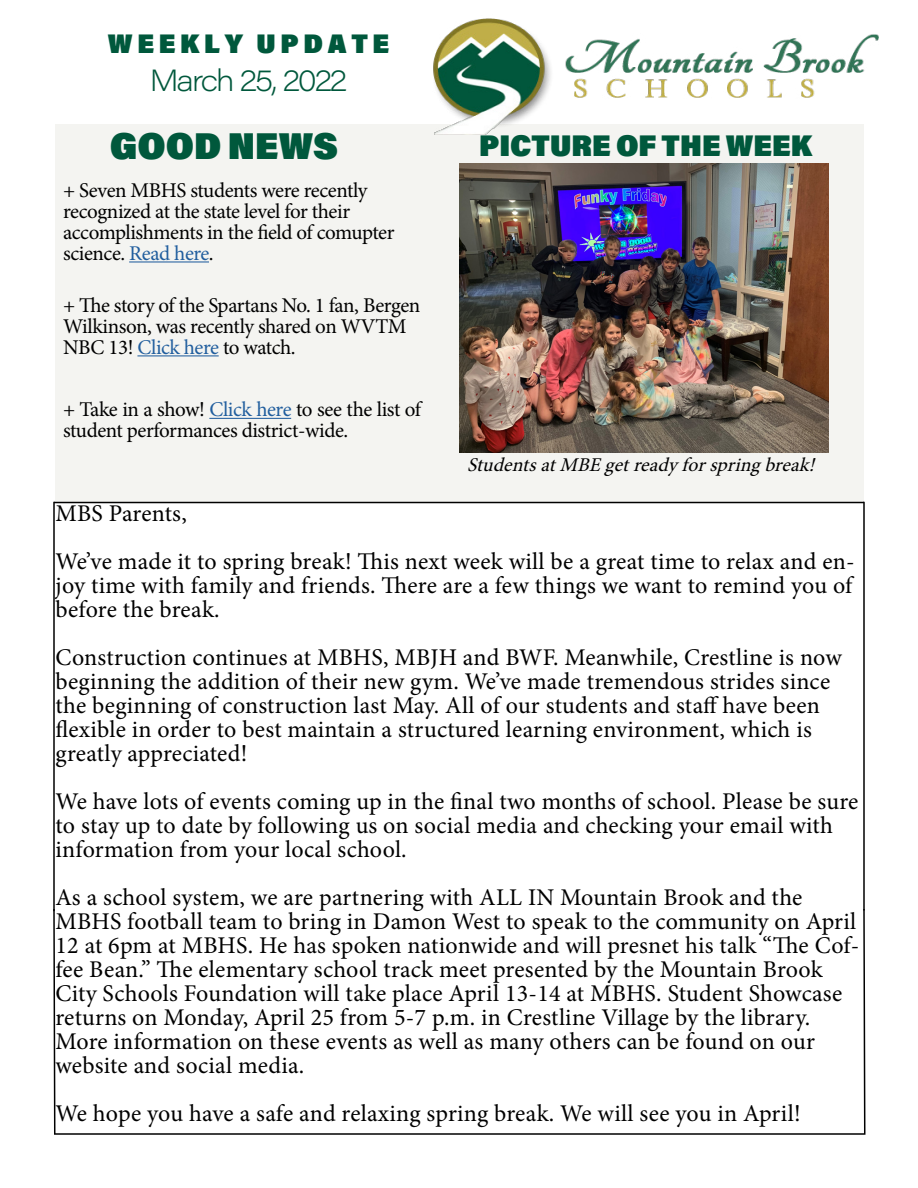
<style>
.page{position:relative;width:918px;height:1188px;background:#fff}
.page>*{position:absolute;margin:0;border:0;box-sizing:border-box;transform-origin:0 0}
.t1{font:900 37.5px "Acumin Pro Semi Cond";color:#00583c}
.t2{font:900 30px "Acumin Pro Semi Cond";color:#00583c}
.t3{font:200 30px "Acumin Pro Wide";letter-spacing:-.07em;color:#00583c}
.t4{font:900 27px "Acumin Pro Semi Cond";color:#00583c}
.t5{font:24px/24px "Minion Pro";letter-spacing:.01em;color:#000}
.t6{font:21px/21px "Minion Pro";letter-spacing:-.02em;color:#000}
.t7{font:italic 19.5px "Minion Pro";color:#000}
.s1{color:#215e9e}
</style>
<div class="page">
<div style="left:56px;top:124px;width:808px;height:379px;background:#f4f4f1"></div>
<img style="left:433px;top:18px;width:445px;height:117px">
<hr style="left:129px;top:261px;width:80px;height:2px;background:#215e9e">
<hr style="left:209px;top:418px;width:82px;height:1px;background:#215e9e">
<hr style="left:137px;top:355px;width:82px;height:1px;background:#215e9e">
<hr style="left:54px;top:502px;width:810px;height:1px;background:#000">
<svg style="left:53px;top:911px;width:3px;height:222px"></svg>
<svg style="left:863px;top:910px;width:3px;height:225px"></svg>
<hr style="left:54px;top:1133px;width:810px;height:2px;background:#000">
<hr style="left:863px;top:502px;width:2px;height:408px;background:#000">
<hr style="left:53px;top:502px;width:2px;height:409px;background:#000">
<img style="left:460px;top:164px;width:369px;height:289px">
<p class="t4" style="left:108px;top:25px;width:283px">W E E K L Y U P D A T E</p>
<p class="t3" style="left:150px;top:59px;width:199px">March 25, 2022</p>
<h1 class="t1" style="left:110px;top:120px;width:230px">GOOD NEWS</h1>
<p class="t6" style="left:63px;top:180px;width:333px">+ Seven MBHS students were recently recognized at the state level for their accomplishments in the field of comupter science. <span class="s1">Read here</span>.</p>
<p class="t6" style="left:63px;top:295px;width:359px">+ The story of the Spartans No. 1 fan, Bergen<br>Wilkinson, was recently shared on WVTM<br>NBC 13! <span class="s1">Click here</span> to watch.</p>
<p class="t6" style="left:63px;top:399px;width:360px">+ Take in a show! <span class="s1">Click here</span> to see the list of student performances district-wide.</p>
<p class="t2" style="left:479px;top:125px;width:335px">PICTURE OF THE WEEK</p>
<p class="t7" style="left:467px;top:452px;width:355px">StudentsatMBEgetreadyforspringbreak!</p>
<p class="t5" style="left:56px;top:490px;width:801px;line-height:48px">MBS Parents,<br>We’ve made it to spring break! This next week will be a great time to relax and en-</p>
<p class="t5" style="left:56px;top:574px;width:798px">joy time with family and friends. There are a few things we want to remind you of before the break.</p>
<p class="t5" style="left:56px;top:646px;width:788px">Construction continues at MBHS, MBJH and BWF. Meanwhile, Crestline is now beginning the addition of their new gym. We’ve made tremendous strides since the beginning of construction last May. All of our students and staff have been flexible in order to best maintain a structured learning environment, which is greatly appreciated!</p>
<p class="t5" style="left:56px;top:790px;width:804px">We have lots of events coming up in the final two months of school. Please be sure to stay up to date by following us on social media and checking your email with information from your local school.</p>
<p class="t5" style="left:56px;top:886px;width:805px">As a school system, we are partnering with ALL IN Mountain Brook and the MBHS football team to bring in Damon West to speak to the community on April 12 at 6pm at MBHS. He has spoken nationwide and will presnet his talk “The Cof&shy;fee Bean.” The elementary school track meet presented by the Mountain Brook City Schools Foundation will take place April 13-14 at MBHS. Student Showcase returns on Monday, April 25 from 5-7 p.m. in Crestline Village by the library.<br>More information on these events as well as many others can be found on our website and social media.</p>
<p class="t5" style="left:56px;top:1102px;width:747px">We hope you have a safe and relaxing spring break. We will see you in April!</p>
</div>
